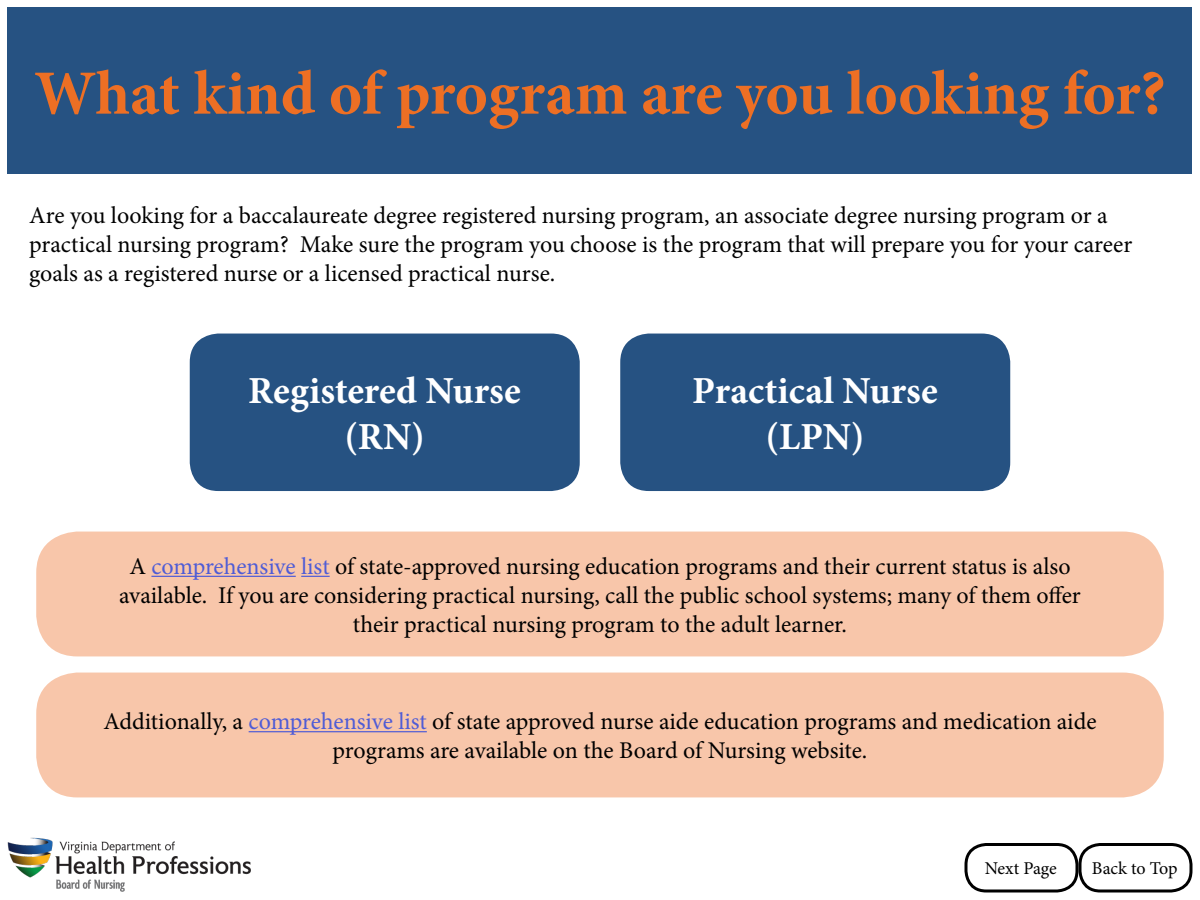
<style>
.page{position:relative;width:1200px;height:900px;background:#fff}
.page>*{position:absolute;margin:0;border:0;box-sizing:border-box;transform-origin:0 0}
.t1{font:700 63px "Minion Pro";letter-spacing:-.005em;color:#ed6f24}
.t2{font:700 38.25px/45.9px "Minion Pro";color:#fff;text-align:center}
.t3{font:24px/28.8px "Minion Pro";letter-spacing:-.005em;color:#000;text-align:center}
.t4{font:18px "Minion Pro";letter-spacing:-.005em;color:#000}
.s1{color:#4f5cd6}
</style>
<div class="page">
<div style="left:8px;top:8px;width:1184px;height:166px;background:#265282"></div>
<div style="left:190px;top:334px;width:390px;height:157px;background:#265282;border-radius:29px"></div>
<div style="left:620px;top:334px;width:390px;height:157px;background:#265282;border-radius:29px"></div>
<div style="left:36px;top:532px;width:1128px;height:124px;background:#f8c6aa;border-radius:41px"></div>
<hr style="left:151px;top:576px;width:145px;height:1px;background:#4f5cd6">
<svg style="left:301px;top:576px;width:29px;height:1px"></svg>
<div style="left:36px;top:673px;width:1128px;height:124px;background:#f8c6aa;border-radius:41px"></div>
<hr style="left:249px;top:731px;width:178px;height:1px;background:#4f5cd6">
<div style="left:1078px;top:843px;width:114px;height:49px;border:3px solid #000;border-radius:20px"></div>
<div style="left:964px;top:843px;width:114px;height:49px;border:3px solid #000;border-radius:20px"></div>
<img style="left:8px;top:837px;width:243px;height:55px">
<h1 class="t1" style="left:34px;top:49px;width:1133px">What kind of program are you looking for?</h1>
<p class="t3" style="left:29px;top:201px;width:1105px;text-align:left">Are you looking for a baccalaureate degree registered nursing program, an associate degree nursing program or a practical nursing program? Make sure the program you choose is the program that will prepare you for your career goals as a registered nurse or a licensed practical nurse.</p>
<h2 class="t2" style="left:248px;top:368px;width:274px">Registered Nurse (RN)</h2>
<h2 class="t2" style="left:692px;top:368px;width:247px">Practical Nurse (LPN)</h2>
<p class="t3" style="left:119px;top:552px;width:963px">A <span class="s1">comprehensive list</span> of state-approved nursing education programs and their current status is also available. If you are considering practical nursing, call the public school systems; many of them offer their practical nursing program to the adult learner.</p>
<p class="t3" style="left:103px;top:707px;width:995px">Additionally, a <span class="s1">comprehensive list</span> of state approved nurse aide education programs and medication aide programs are available on the Board of Nursing website.</p>
<p class="t4" style="left:985px;top:856px;width:74px">Next Page</p>
<p class="t4" style="left:1092px;top:856px;width:87px">Back to Top</p>
</div>
